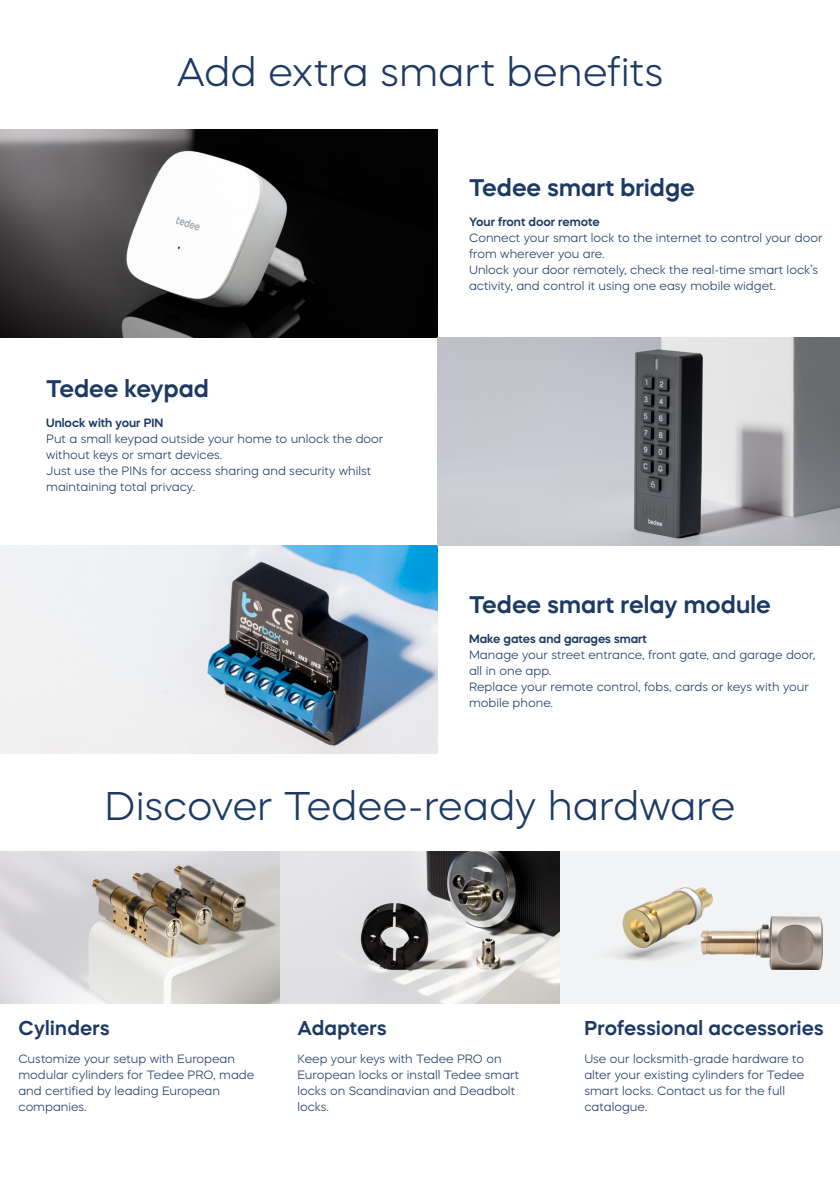
<style>
.page{position:relative;width:840px;height:1191px;background:#fff}
.page>*{position:absolute;margin:0;border:0;box-sizing:border-box;transform-origin:0 0}
.t1{font:300 40px "Mazzard H";letter-spacing:-.005em;color:#1d3a64}
.Katalog-tytuł{font:600 24px "Mazzard H";letter-spacing:.005em;color:#1d3a64}
.Katalog-tytuł-2{font:600 20px "Mazzard H";letter-spacing:.01em;color:#1d3a64}
.t2{font:300 12px/16px "Mazzard H";color:#1d3a64}
.t3{font:600 12px "Mazzard H";color:#1d3a64}
</style>
<div class="page">
<div style="left:559px;top:851px;width:280px;height:152px;background:#f2f3f4"></div>
<img style="left:0;top:129px;width:437px;height:208px">
<img style="left:0;top:545px;width:437px;height:208px">
<img style="left:0;top:851px;width:559px;height:152px">
<img style="left:713px;top:916px;width:108px;height:53px">
<img style="left:437px;top:337px;width:402px;height:208px">
<img style="left:614px;top:887px;width:99px;height:73px">
<p class="t1" style="left:176px;top:47px;width:488px">Add extra smart benefits</p>
<p class="Katalog-tytuł" style="left:469px;top:172px;width:227px">Tedee smart bridge</p>
<p class="Katalog-tytuł" style="left:46px;top:372px;width:164px">Tedee keypad</p>
<p class="t3" style="left:46px;top:414px;width:119px">Unlock with your PIN</p>
<p class="t2" style="left:46px;top:430px;width:338px">Put a small keypad outside your home to unlock the door without keys or smart devices.</p>
<p class="t2" style="left:46px;top:462px;width:326px">Just use the PINs for access sharing and security whilst maintaining total privacy.</p>
<p class="t3" style="left:469px;top:214px;width:132px">Your front door remote</p>
<p class="t2" style="left:469px;top:230px;width:355px">Connect your smart lock to the internet to control your door from wherever you are.</p>
<p class="t2" style="left:469px;top:262px;width:350px">Unlock your door remotely, check the real-time smart lock’s activity, and control it using one easy mobile widget.</p>
<p class="Katalog-tytuł" style="left:469px;top:588px;width:303px">Tedee smart relay module</p>
<p class="t3" style="left:469px;top:630px;width:179px">Make gates and garages smart</p>
<p class="t2" style="left:469px;top:646px;width:348px">Manage your street entrance, front gate, and garage door, all in one app.</p>
<p class="t2" style="left:469px;top:678px;width:341px">Replace your remote control, fobs, cards or keys with your mobile phone.</p>
<p class="t1" style="left:104px;top:781px;width:632px">Discover Tedee-ready hardware</p>
<p class="Katalog-tytuł-2" style="left:18px;top:1014px;width:93px">Cylinders</p>
<p class="Katalog-tytuł-2" style="left:297px;top:1014px;width:91px">Adapters</p>
<p class="Katalog-tytuł-2" style="left:584px;top:1014px;width:240px">Professional accessories</p>
<p class="t2" style="left:18px;top:1050px;width:237px">Customize your setup with European modular cylinders for Tedee PRO, made and certified by leading European companies.</p>
<p class="t2" style="left:297px;top:1050px;width:223px">Keep your keys with Tedee PRO on<br>European locks or install Tedee smart locks on Scandinavian and Deadbolt locks.</p>
<p class="t2" style="left:584px;top:1050px;width:221px">Use our locksmith-grade hardware to alter your existing cylinders for Tedee smart locks. Contact us for the full catalogue.</p>
</div>
